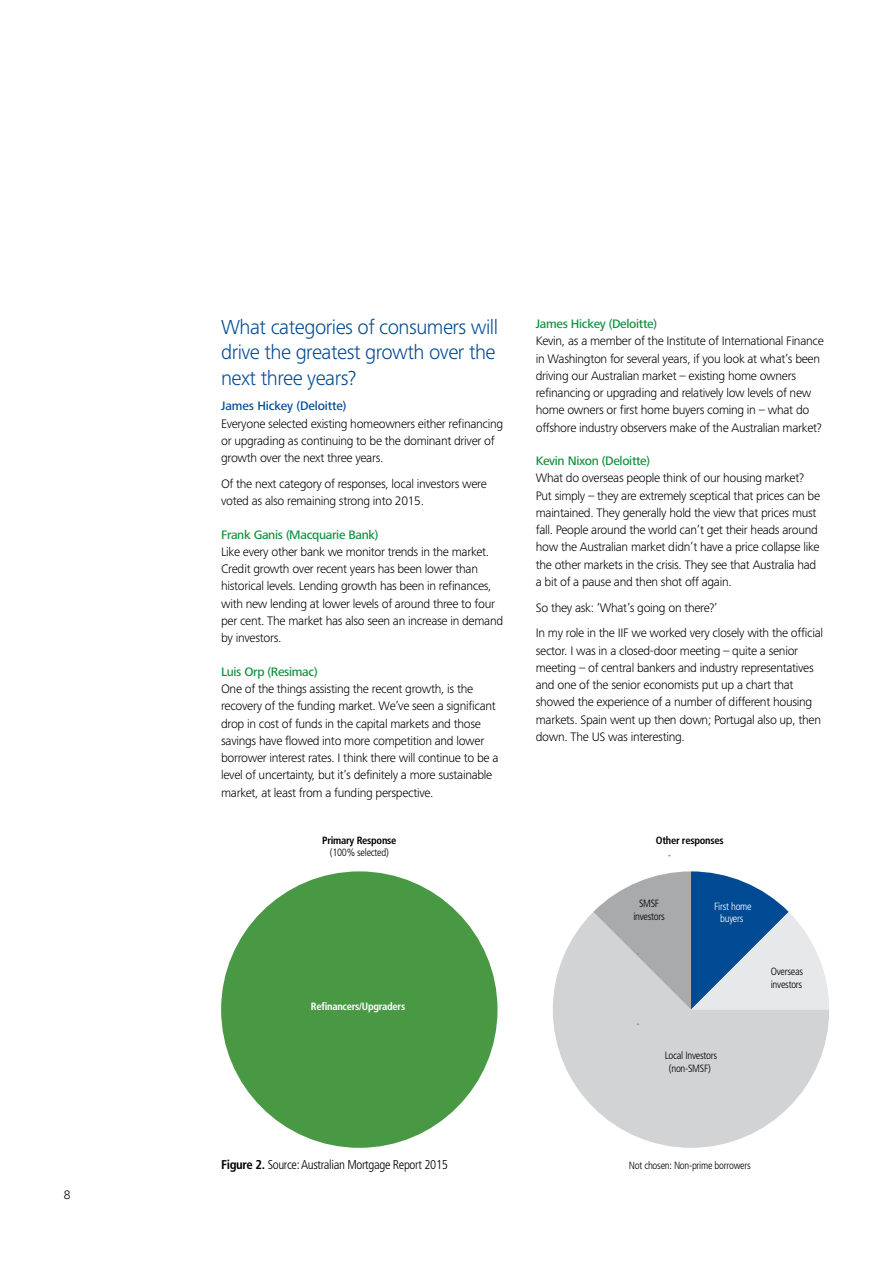
<style>
.page{position:relative;width:893px;height:1263px;background:#fff}
.page>*{position:absolute;margin:0;border:0;box-sizing:border-box;transform-origin:0 0}
.Question{font:300 21px/25.3px "Frutiger Next Pro";letter-spacing:-.025em;color:#004a94;text-align:justify}
.Body{font:300 12.75px/17.2px "Frutiger Next Pro";letter-spacing:-.025em;color:#000}
.Body_sub-heading_363{font:500 12.75px "Frutiger Next Pro";letter-spacing:-.025em;color:#13913e}
.t1{font:300 condensed 12.75px "Frutiger LT Std";letter-spacing:-.025em;color:#000}
.Body_sub-heading_280{font:500 12.75px "Frutiger Next Pro";letter-spacing:-.01em;color:#004a94}
.t2{font:300 condensed 10.5px/12.6px "Frutiger";letter-spacing:-.025em;color:#000;text-align:center}
.t3{font:700 condensed 10.5px/12.6px "Frutiger LT Std";letter-spacing:-.025em;color:#010101;text-align:center}
.t4{font:300 condensed 10.5px "Frutiger";letter-spacing:-.025em;color:#010101}
.t5{font:700 condensed 10.5px "Frutiger LT Std";letter-spacing:-.025em;color:#fff}
.t6{font:300 condensed 10.5px/12.6px "Frutiger";letter-spacing:-.025em;color:#fff;text-align:center}
.s1{font-family:"Frutiger";font-weight:300}
.s2{font-weight:700}
</style>
<div class="page">
<div style="left:221px;top:871px;width:276px;height:277px;background:#499944;border-radius:50%"></div>
<svg style="left:553px;top:912px;width:276px;height:236px;fill:#d1d3d4"></svg>
<svg style="left:593px;top:871px;width:236px;height:138px"></svg>
<p class="Body" style="left:64px;top:1186px;width:8px">8</p>
<p class="Question" style="left:221px;top:314px;width:278px">What categories of consumers will drive the greatest growth over the next three years?</p>
<p class="Body_sub-heading_280" style="left:221px;top:399px;width:127px">James Hickey (Deloitte)</p>
<p class="Body" style="left:221px;top:415px;width:284px">Everyone selected existing homeowners either refinancing or upgrading as continuing to be the dominant driver of growth over the next three years.</p>
<p class="Body" style="left:221px;top:475px;width:267px">Of the next category of responses, local investors were voted as also remaining strong into 2015.</p>
<p class="Body_sub-heading_363" style="left:221px;top:527px;width:159px">Frank Ganis (Macquarie Bank)</p>
<p class="Body" style="left:221px;top:543px;width:283px">Like every other bank we monitor trends in the market.<br>Credit growth over recent years has been lower than historical levels. Lending growth has been in refinances, with new lending at lower levels of around three to four per cent. The market has also seen an increase in demand by investors.</p>
<p class="Body_sub-heading_363" style="left:221px;top:664px;width:98px">Luis Orp (Resimac)</p>
<p class="Body" style="left:221px;top:680px;width:279px">One of the things assisting the recent growth, is the recovery of the funding market. We’ve seen a significant drop in cost of funds in the capital markets and those savings have flowed into more competition and lower borrower interest rates. I think there will continue to be a level of uncertainty, but it’s definitely a more sustainable market, at least from a funding perspective.</p>
<p class="Body_sub-heading_363" style="left:536px;top:317px;width:123px">James Hickey (Deloitte)</p>
<p class="Body" style="left:536px;top:332px;width:290px">Kevin, as a member of the Institute of International Finance in Washington for several years, if you look at what’s been driving our Australian market – existing home owners refinancing or upgrading and relatively low levels of new home owners or first home buyers coming in – what do offshore industry observers make of the Australian market?</p>
<p class="Body_sub-heading_363" style="left:536px;top:454px;width:116px">Kevin Nixon (Deloitte)</p>
<p class="Body" style="left:536px;top:469px;width:286px">What do overseas people think of our housing market?<br>Put simply – they are extremely sceptical that prices can be maintained. They generally hold the view that prices must fall. People around the world can’t get their heads around how the Australian market didn’t have a price collapse like the other markets in the crisis. They see that Australia had a bit of a pause and then shot off again.</p>
<p class="Body" style="left:536px;top:599px;width:183px">So they ask: ‘What’s going on there?’</p>
<p class="Body" style="left:536px;top:624px;width:289px">In my role in the IIF we worked very closely with the official sector. I was in a closed-door meeting – quite a senior meeting – of central bankers and industry representatives and one of the senior economists put up a chart that showed the experience of a number of different housing markets. Spain went up then down; Portugal also up, then down. The US was interesting.</p>
<p class="t3" style="left:322px;top:834px;width:76px">Primary Response <span class="s1">(100% selected)</span></p>
<p class="t3" style="left:656px;top:834px;width:69px">Other responses</p>
<p class="t5" style="left:311px;top:1000px;width:96px">Refinancers/Upgraders</p>
<p class="t1" style="left:221px;top:1158px;width:228px"><span class="s2">Figure 2.</span> Source: Australian Mortgage Report 2015</p>
<p class="t2" style="left:633px;top:897px;width:33px">SMSF investors</p>
<p class="t6" style="left:714px;top:900px;width:39px">First home buyers</p>
<p class="t2" style="left:771px;top:965px;width:34px;text-align:left">Overseas investors</p>
<p class="t2" style="left:665px;top:1049px;width:54px">Local Investors (non-SMSF)</p>
<p class="t4" style="left:629px;top:1160px;width:123px">Not chosen: Non-prime borrowers</p>
</div>
